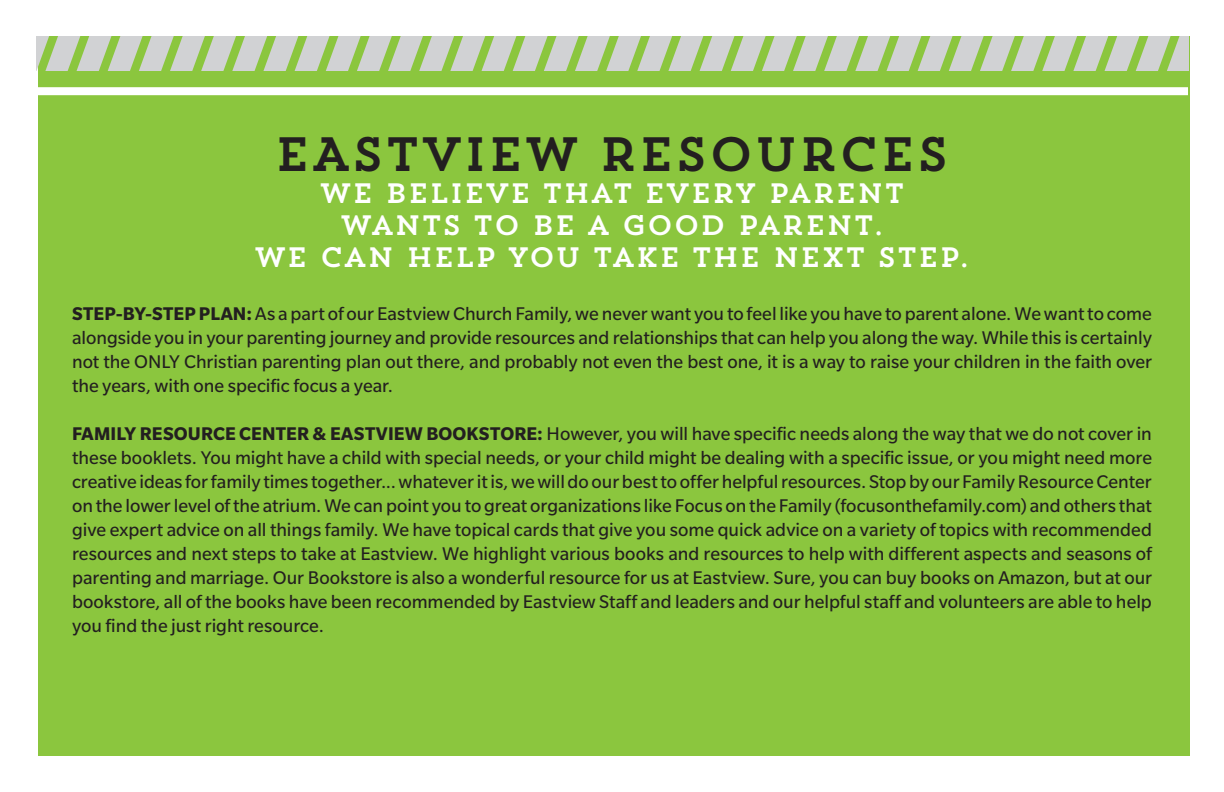
<style>
.page{position:relative;width:1224px;height:792px;background:#fff}
.page>*{position:absolute;margin:0;border:0;box-sizing:border-box;transform-origin:0 0}
.t1{font:48px "Trend Slab One";color:#231f20}
.t2{font:28px/32px "Trend Slab One";color:#fff;text-align:center}
.t3{font:20px/24px "Slate Std";color:#231f20;text-align:justify}
.s1{font-weight:700}
</style>
<div class="page">
<div style="left:38px;top:36px;width:1152px;height:720px;background:#8bc63e"></div>
<svg style="left:37px;top:36px;width:1152px;height:35px"></svg>
<div style="left:36px;top:87px;width:1152px;height:8px;background:#fff"></div>
<h1 class="t1" style="left:274px;top:123px;width:677px">EASTVIEW RESOURCES</h1>
<h2 class="t2" style="left:254px;top:177px;width:717px">WE BELIEVE THAT EVERY PARENT<br>WANTS TO BE A GOOD PARENT.<br>WE CAN HELP YOU TAKE THE NEXT STEP.</h2>
<p class="t3" style="left:72px;top:301px;width:1082px"><span class="s1">STEP-BY-STEP PLAN:</span> As a part of our Eastview Church Family, we never want you to feel like you have to parent alone. We want to come alongside you in your parenting journey and provide resources and relationships that can help you along the way. While this is certainly not the ONLY Christian parenting plan out there, and probably not even the best one, it is a way to raise your children in the faith over the years, with one specific focus a year.</p>
<p class="t3" style="left:72px;top:421px;width:1082px"><span class="s1">FAMILY RESOURCE CENTER &amp; EASTVIEW BOOKSTORE:</span> However, you will have specific needs along the way that we do not cover in these booklets. You might have a child with special needs, or your child might be dealing with a specific issue, or you might need more creative ideas for family times together... whatever it is, we will do our best to offer helpful resources. Stop by our Family Resource Center on the lower level of the atrium. We can point you to great organizations like Focus on the Family (focusonthefamily.com) and others that give expert advice on all things family. We have topical cards that give you some quick advice on a variety of topics with recommended resources and next steps to take at Eastview. We highlight various books and resources to help with different aspects and seasons of parenting and marriage. Our Bookstore is also a wonderful resource for us at Eastview. Sure, you can buy books on Amazon, but at our bookstore, all of the books have been recommended by Eastview Staff and leaders and our helpful staff and volunteers are able to help you find the just right resource.</p>
</div>
